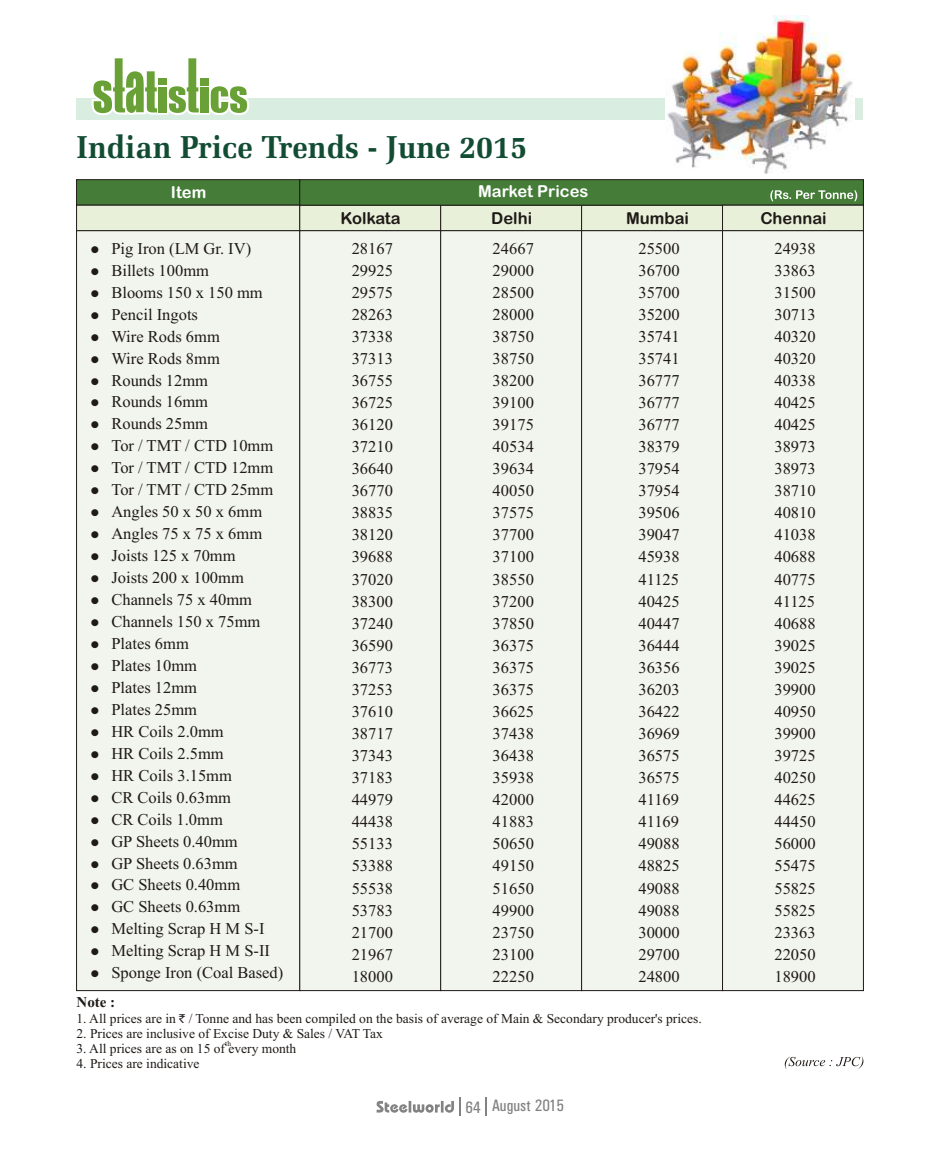
<style>
.page{position:relative;width:940px;height:1174px;background:#fff}
.page>*{position:absolute;margin:0;border:0;box-sizing:border-box;transform-origin:0 0}
.t1{font:700 31.95px "Zapf Elliptical 711 BT";color:#124d33}
.t2{font:16.65px "Univers Condensed";color:#828282}
.t3{font:16.5px/22px "Times New Roman";color:#1f1a17;text-align:justify}
.t4{font:16.5px "Arial Rounded MT Bold";color:#1f1a17}
.t5{font:16.5px "Arial Rounded MT Bold";color:#fff}
.t6{font:700 15px "Times New Roman";color:#1f1a17}
.t7{font:13.5px "Times New Roman";color:#1f1a17}
.t8{font:12px "Wingdings";color:#1f1a17}
.t9{font:7.5px "Times New Roman";color:#1f1a17}
.s1{font-family:"Rupee Foradian";font-size:12px}
</style>
<div class="page">
<svg style="left:785px;top:1056px;width:78px;height:13px"></svg>
<div style="left:76px;top:231px;width:223px;height:760px;background:#f2f5ed"></div>
<div style="left:299px;top:231px;width:141px;height:760px;background:#f2f5ed"></div>
<div style="left:440px;top:231px;width:141px;height:760px;background:#f2f5ed"></div>
<div style="left:581px;top:231px;width:141px;height:760px;background:#f2f5ed"></div>
<div style="left:722px;top:231px;width:141px;height:760px;background:#f2f5ed"></div>
<svg style="left:76px;top:179px;width:787px;height:52px;background:#8fad82"></svg>
<div style="left:77px;top:98px;width:786px;height:21px;background:#d9ede0"></div>
<svg style="left:91px;top:58px;width:158px;height:57px"></svg>
<div style="left:158px;top:87px;width:8px;height:25px;background:#69a136"></div>
<img style="left:665px;top:16px;width:190px;height:157px">
<svg style="left:376px;top:1097px;width:84px;height:19px"></svg>
<svg style="left:485px;top:1097px;width:1px;height:19px"></svg>
<svg style="left:91px;top:246px;width:7px;height:29px"></svg>
<h1 class="t1" style="left:77px;top:134px;width:452px">Indian Price Trends - June 2015</h1>
<p class="t8" style="left:90px;top:288px;width:55px">●</p>
<p class="t8" style="left:90px;top:310px;width:55px">●</p>
<p class="t8" style="left:90px;top:332px;width:55px">●</p>
<p class="t8" style="left:90px;top:354px;width:55px">●</p>
<p class="t8" style="left:90px;top:376px;width:55px">●</p>
<p class="t8" style="left:90px;top:398px;width:55px">●</p>
<p class="t8" style="left:90px;top:420px;width:55px">●</p>
<p class="t8" style="left:90px;top:442px;width:55px">●</p>
<p class="t8" style="left:90px;top:464px;width:55px">●</p>
<p class="t8" style="left:90px;top:486px;width:55px">●</p>
<p class="t8" style="left:90px;top:508px;width:55px">●</p>
<p class="t8" style="left:90px;top:530px;width:55px">●</p>
<p class="t8" style="left:90px;top:552px;width:55px">●</p>
<p class="t8" style="left:90px;top:574px;width:55px">●</p>
<p class="t8" style="left:90px;top:596px;width:55px">●</p>
<p class="t8" style="left:90px;top:618px;width:55px">●</p>
<p class="t8" style="left:90px;top:639px;width:55px">●</p>
<p class="t8" style="left:90px;top:661px;width:55px">●</p>
<p class="t8" style="left:90px;top:683px;width:55px">●</p>
<p class="t8" style="left:90px;top:705px;width:55px">●</p>
<p class="t8" style="left:90px;top:727px;width:55px">●</p>
<p class="t8" style="left:90px;top:749px;width:55px">●</p>
<p class="t8" style="left:90px;top:771px;width:55px">●</p>
<p class="t8" style="left:90px;top:793px;width:55px">●</p>
<p class="t8" style="left:90px;top:815px;width:55px">●</p>
<p class="t8" style="left:90px;top:837px;width:55px">●</p>
<p class="t8" style="left:90px;top:859px;width:55px">●</p>
<p class="t8" style="left:90px;top:881px;width:55px">●</p>
<p class="t8" style="left:90px;top:903px;width:55px">●</p>
<p class="t8" style="left:90px;top:925px;width:55px">●</p>
<p class="t8" style="left:90px;top:947px;width:55px">●</p>
<p class="t8" style="left:90px;top:969px;width:55px">●</p>
<p class="t5" style="left:171px;top:186px;width:37px">Item</p>
<p class="t5" style="left:478px;top:185px;width:112px">Market Prices</p>
<p class="t4" style="left:341px;top:212px;width:61px">Kolkata</p>
<p class="t4" style="left:491px;top:212px;width:42px">Delhi</p>
<p class="t4" style="left:626px;top:212px;width:64px">Mumbai</p>
<p class="t4" style="left:760px;top:212px;width:68px">Chennai</p>
<p class="t3" style="left:111px;top:239px;width:141px">Pig Iron (LM Gr. IV)</p>
<p class="t3" style="left:352px;top:238px;width:43px">28167<br>29925<br>29575<br>28263<br>37338<br>37313<br>36755<br>36725<br>36120<br>37210<br>36640<br>36770<br>38835<br>38120<br>39688<br>37020<br>38300<br>37240<br>36590<br>36773<br>37253<br>37610<br>38717<br>37343<br>37183<br>44979<br>44438<br>55133<br>53388<br>55538<br>53783<br>21700<br>21967<br>18000</p>
<p class="t3" style="left:492px;top:238px;width:43px">24667<br>29000<br>28500<br>28000<br>38750<br>38750<br>38200<br>39100<br>39175<br>40534<br>39634<br>40050<br>37575<br>37700<br>37100<br>38550<br>37200<br>37850<br>36375<br>36375<br>36375<br>36625<br>37438<br>36438<br>35938<br>42000<br>41883<br>50650<br>49150<br>51650<br>49900<br>23750<br>23100<br>22250</p>
<p class="t3" style="left:638px;top:238px;width:43px">25500<br>36700<br>35700<br>35200<br>35741<br>35741<br>36777<br>36777<br>36777<br>38379<br>37954<br>37954<br>39506<br>39047<br>45938<br>41125<br>40425<br>40447<br>36444<br>36356<br>36203<br>36422<br>36969<br>36575<br>36575<br>41169<br>41169<br>49088<br>48825<br>49088<br>49088<br>30000<br>29700<br>24800</p>
<p class="t3" style="left:774px;top:238px;width:43px">24938<br>33863<br>31500<br>30713<br>40320<br>40320<br>40338<br>40425<br>40425<br>38973<br>38973<br>38710<br>40810<br>41038<br>40688<br>40775<br>41125<br>40688<br>39025<br>39025<br>39900<br>40950<br>39900<br>39725<br>40250<br>44625<br>44450<br>56000<br>55475<br>55825<br>55825<br>23363<br>22050<br>18900</p>
<p class="t3" style="left:111px;top:261px;width:99px">Billets 100mm</p>
<p class="t3" style="left:111px;top:283px;width:153px">Blooms 150 x 150 mm</p>
<p class="t3" style="left:111px;top:305px;width:88px">Pencil Ingots</p>
<p class="t3" style="left:111px;top:327px;width:110px">Wire Rods 6mm</p>
<p class="t3" style="left:111px;top:348px;width:110px">Wire Rods 8mm</p>
<p class="t3" style="left:111px;top:370px;width:98px">Rounds 12mm</p>
<p class="t3" style="left:111px;top:392px;width:98px">Rounds 16mm</p>
<p class="t3" style="left:111px;top:414px;width:98px">Rounds 25mm</p>
<p class="t3" style="left:111px;top:436px;width:163px">Tor / TMT / CTD 10mm</p>
<p class="t3" style="left:111px;top:458px;width:163px">Tor / TMT / CTD 12mm</p>
<p class="t3" style="left:111px;top:480px;width:163px">Tor / TMT / CTD 25mm</p>
<p class="t3" style="left:111px;top:502px;width:152px">Angles 50 x 50 x 6mm</p>
<p class="t3" style="left:111px;top:524px;width:152px">Angles 75 x 75 x 6mm</p>
<p class="t3" style="left:111px;top:546px;width:126px">Joists 125 x 70mm</p>
<p class="t3" style="left:111px;top:568px;width:134px">Joists 200 x 100mm</p>
<p class="t3" style="left:111px;top:590px;width:142px">Channels 75 x 40mm</p>
<p class="t3" style="left:111px;top:612px;width:150px">Channels 150 x 75mm</p>
<p class="t3" style="left:111px;top:634px;width:79px">Plates 6mm</p>
<p class="t3" style="left:111px;top:656px;width:87px">Plates 10mm</p>
<p class="t3" style="left:111px;top:678px;width:87px">Plates 12mm</p>
<p class="t3" style="left:111px;top:700px;width:87px">Plates 25mm</p>
<p class="t3" style="left:111px;top:722px;width:114px">HR Coils 2.0mm</p>
<p class="t3" style="left:111px;top:743px;width:114px">HR Coils 2.5mm</p>
<p class="t3" style="left:111px;top:765px;width:122px">HR Coils 3.15mm</p>
<p class="t3" style="left:111px;top:787px;width:121px">CR Coils 0.63mm</p>
<p class="t3" style="left:111px;top:809px;width:113px">CR Coils 1.0mm</p>
<p class="t3" style="left:111px;top:831px;width:128px">GP Sheets 0.40mm</p>
<p class="t3" style="left:111px;top:853px;width:128px">GP Sheets 0.63mm</p>
<p class="t3" style="left:111px;top:875px;width:130px">GC Sheets 0.40mm</p>
<p class="t3" style="left:111px;top:897px;width:130px">GC Sheets 0.63mm</p>
<p class="t3" style="left:111px;top:919px;width:155px">Melting Scrap H M S-I</p>
<p class="t3" style="left:111px;top:941px;width:173px">Melting Scrap H M S-II<br>Sponge Iron (Coal Based)</p>
<p class="t6" style="left:77px;top:996px;width:40px">Note :</p>
<p class="t7" style="left:77px;top:1014px;width:627px">1. All prices are in <span class="s1">`</span> / Tonne and has been compiled on the basis of average of Main &amp; Secondary producer's prices.</p>
<p class="t7" style="left:77px;top:1029px;width:308px">2. Prices are inclusive of Excise Duty &amp; Sales / VAT Tax</p>
<p class="t7" style="left:77px;top:1043px;width:221px">3. All prices are as on 15 of every month</p>
<p class="t7" style="left:77px;top:1058px;width:124px">4. Prices are indicative</p>
<p class="t9" style="left:225px;top:1041px;width:7px">th</p>
<p class="t2" style="left:465px;top:1099px;width:100px">64 August 2015</p>
</div>
